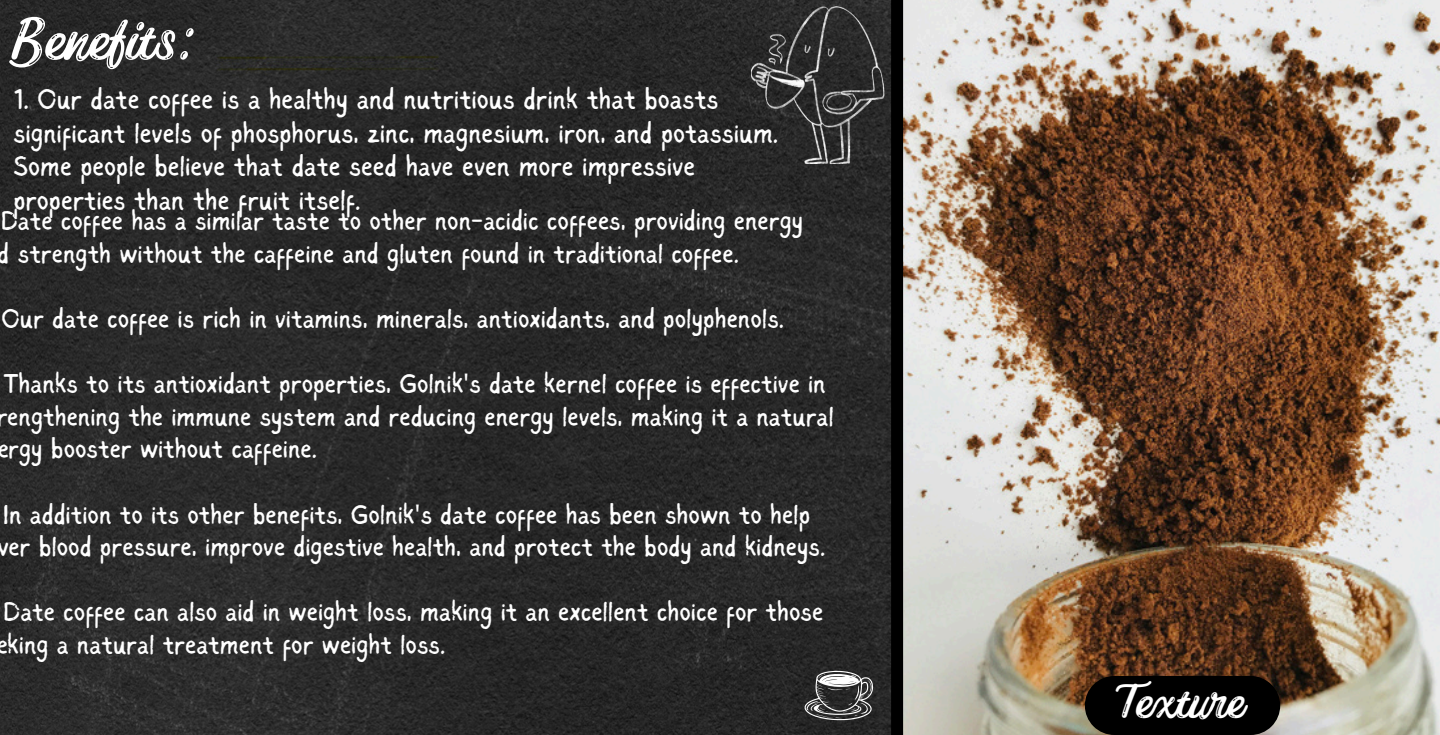
<style>
.page{position:relative;width:1440px;height:735px;background:#fff}
.page>*{position:absolute;margin:0;border:0;box-sizing:border-box;transform-origin:0 0}
.t1{font:57px "RTL Kawthar Regular";color:#fff}
.t2{font:46.8px "RTL Kawthar Regular";color:#fff}
.t3{font:28.4px/33.6px "Sigher";color:#fff}
.t4{font:27.2px/32.6px "Sigher";color:#fff}
.s1{font-family:"Noto Sans"}
</style>
<div class="page">
<img style="left:0;top:0;width:891px;height:735px">
<svg style="left:805px;top:671px;width:68px;height:49px"></svg>
<svg style="left:751px;top:7px;width:133px;height:157px;fill:#2a2a2a"></svg>
<img style="left:903px;top:0;width:537px;height:735px">
<div style="left:1085px;top:676px;width:195px;height:59px;background:#000"></div>
<div style="left:891px;top:0;width:12px;height:735px;background:#000"></div>
<h1 class="t1" style="left:13px;top:7px;width:183px">Benefits:</h1>
<p class="t3" style="left:13px;top:85px;width:767px">1. Our date coffee is a healthy and nutritious drink that boasts significant levels of phosphorus, zinc, magnesium, iron, and potassium.<br>Some people believe that date seed have even more impressive properties than the fruit itself.</p>
<p class="t4" style="left:-2px;top:207px;width:807px">Date coffee has a similar taste to other non-acidic coffees, providing energy d strength without the caffeine and gluten found in traditional coffee.</p>
<p class="t4" style="left:2px;top:304px;width:784px">Our date coffee is rich in vitamins, minerals, antioxidants, and polyphenols.</p>
<p class="t4" style="left:-4px;top:369px;width:839px">Thanks to its antioxidant properties, Golnik<span class="s1">'</span>s date kernel coffee is effective in rengthening the immune system and reducing energy levels, making it a natural ergy booster without caffeine.</p>
<p class="t4" style="left:3px;top:500px;width:824px">In addition to its other benefits, Golnik<span class="s1">'</span>s date coffee has been shown to help er blood pressure, improve digestive health, and protect the body and kidneys.</p>
<p class="t4" style="left:-4px;top:597px;width:829px">Date coffee can also aid in weight loss, making it an excellent choice for those eking a natural treatment for weight loss.</p>
<p class="t2" style="left:1117px;top:675px;width:129px">Texture</p>
</div>
